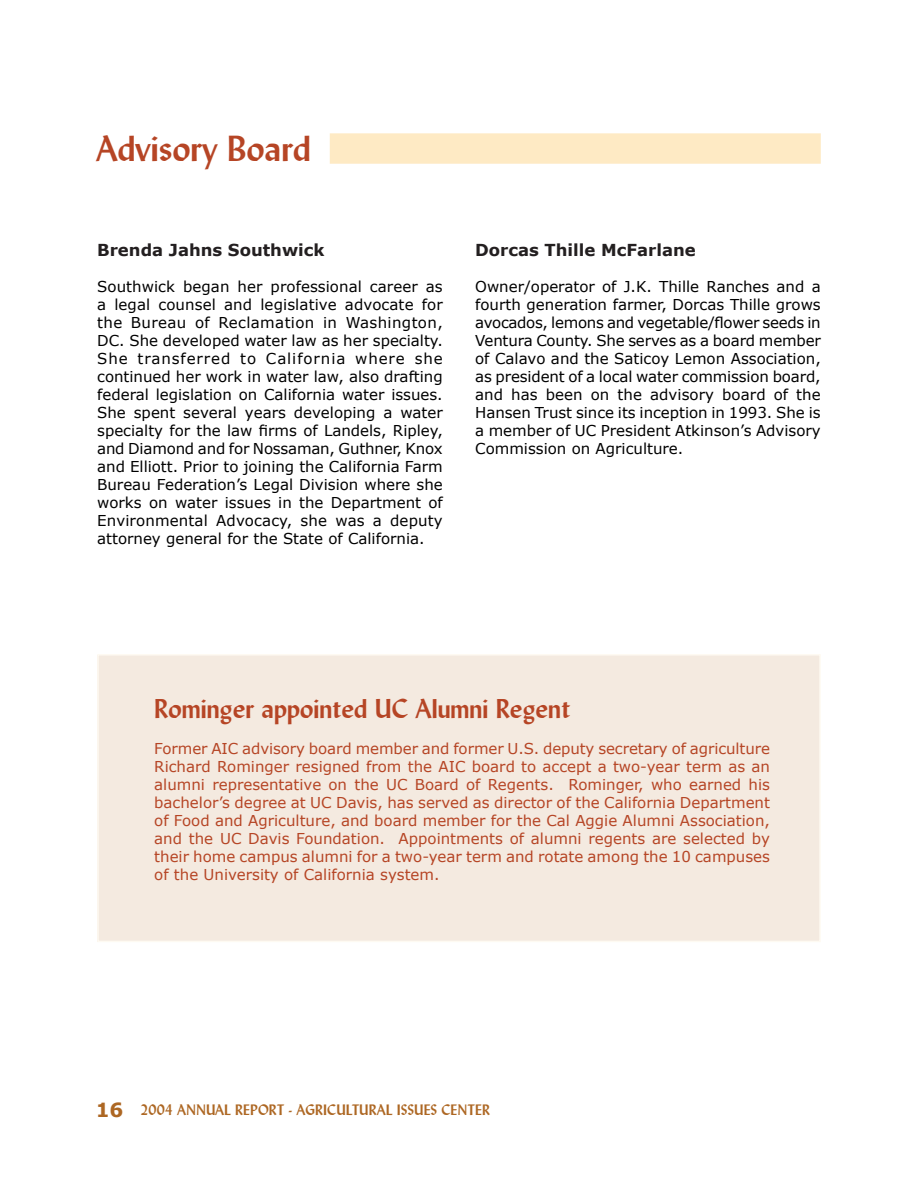
<style>
.page{position:relative;width:918px;height:1188px;background:#fff}
.page>*{position:absolute;margin:0;border:0;box-sizing:border-box;transform-origin:0 0}
.t1{font:700 36px "Lydian BT";color:#b64525}
.t2{font:700 27px "Lydian BT";color:#b64525}
.t3{font:700 16.5px "Verdana";color:#231f20}
.t4{font:15px/18px "Verdana";color:#000;text-align:justify}
.t5{font:15px/18px "Verdana";color:#b64525;text-align:justify}
.t6{font:700 15px "Lydian BT";color:#ad6723}
.s1{font-family:"Verdana";font-size:19.5px}
</style>
<div class="page">
<div style="left:98px;top:655px;width:722px;height:286px;background:#f4eae0"></div>
<div style="left:97px;top:654px;width:724px;height:288px;border:2px solid #fefaf2"></div>
<div style="left:331px;top:134px;width:489px;height:29px;background:#feeac4"></div>
<div style="left:330px;top:133px;width:491px;height:31px;border:2px solid #feeac4"></div>
<h1 class="t1" style="left:96px;top:126px;width:216px">Advisory Board</h1>
<p class="t3" style="left:97px;top:239px;width:229px">Brenda Jahns Southwick</p>
<p class="t4" style="left:97px;top:277px;width:347px">Southwick began her professional career as a legal counsel and legislative advocate for the Bureau of Reclamation in Washington, DC. She developed water law as her specialty.<br>She transferred to California where she continued her work in water law, also drafting federal legislation on California water issues.<br>She spent several years developing a water specialty for the law firms of Landels, Ripley, and Diamond and for Nossaman, Guthner, Knox and Elliott. Prior to joining the California Farm Bureau Federation’s Legal Division where she works on water issues in the Department of Environmental Advocacy, she was a deputy attorney general for the State of California.</p>
<p class="t3" style="left:475px;top:239px;width:222px">Dorcas Thille McFarlane</p>
<p class="t4" style="left:475px;top:277px;width:347px">Owner/operator of J.K. Thille Ranches and a fourth generation farmer, Dorcas Thille grows avocados, lemons and vegetable/flower seeds in Ventura County. She serves as a board member of Calavo and the Saticoy Lemon Association, as president of a local water commission board, and has been on the advisory board of the Hansen Trust since its inception in 1993. She is a member of UC President Atkinson’s Advisory Commission on Agriculture.</p>
<h2 class="t2" style="left:154px;top:692px;width:418px">Rominger appointed UC Alumni Regent</h2>
<p class="t5" style="left:154px;top:739px;width:617px">Former AIC advisory board member and former U.S. deputy secretary of agriculture Richard Rominger resigned from the AIC board to accept a two-year term as an alumni representative on the UC Board of Regents. Rominger, who earned his bachelor’s degree at UC Davis, has served as director of the California Department of Food and Agriculture, and board member for the Cal Aggie Alumni Association, and the UC Davis Foundation. Appointments of alumni regents are selected by their home campus alumni for a two-year term and rotate among the 10 campuses of the University of California system.</p>
<p class="t6" style="left:96px;top:1100px;width:396px"><span class="s1">16</span> 2004 ANNUAL REPORT - AGRICULTURAL ISSUES CENTER</p>
</div>
